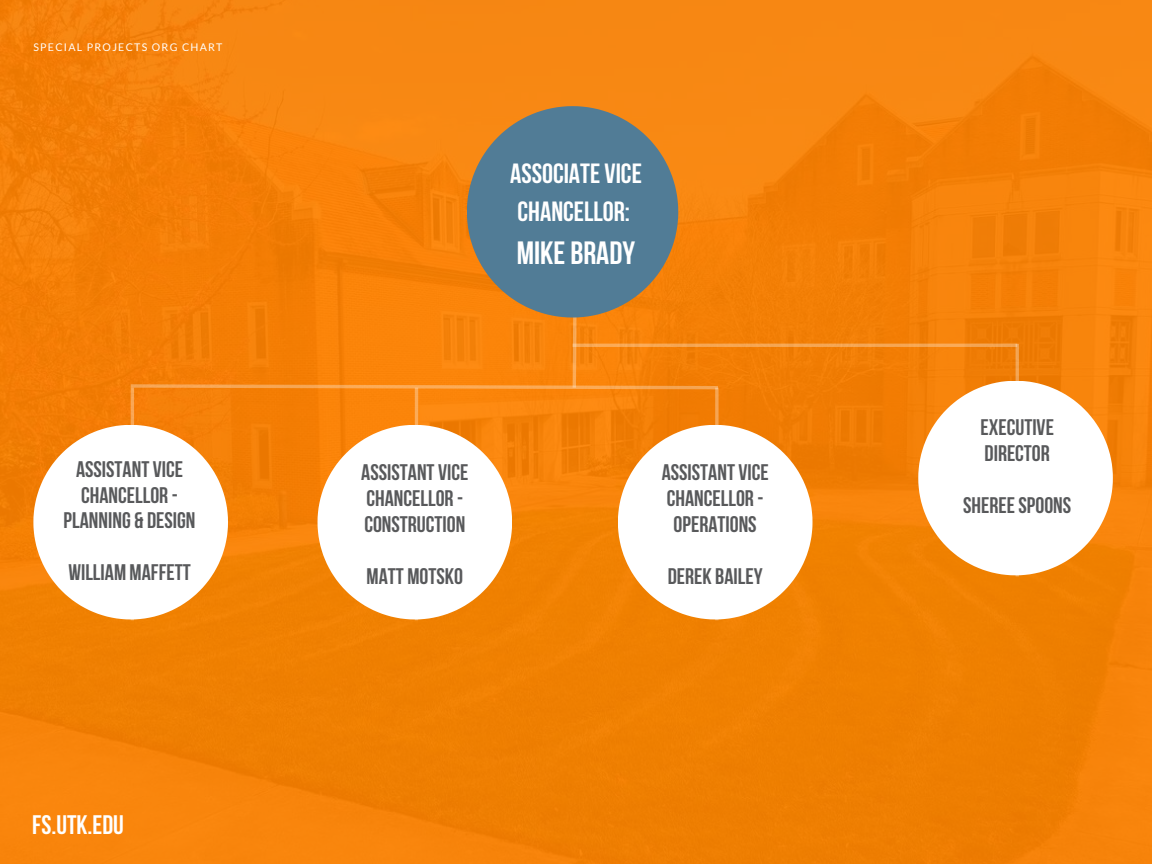
<style>
.page{position:relative;width:1152px;height:864px;background:#fff}
.page>*{position:absolute;margin:0;border:0;box-sizing:border-box;transform-origin:0 0}
.t1{font:700 32.1px "Bebas Neue";color:#fff}
.t2{font:700 27.75px/38.1px "Bebas Neue";color:#fff}
.t3{font:700 26.7px "Bebas Neue";color:#fff}
.t4{font:700 22.5px/25.8px "Bebas Neue";color:#58595b}
.t5{font:10.5px "Lato";letter-spacing:.12em;color:#fff}
</style>
<div class="page">
<img style="left:0;top:0;width:1152px;height:864px">
<hr style="left:131px;top:388px;width:3px;height:232px;background:#fff">
<svg style="left:467px;top:106px;width:211px;height:53px;background:#918063"></svg>
<hr style="left:415px;top:388px;width:3px;height:232px;background:#fff">
<svg style="left:318px;top:425px;width:194px;height:194px"></svg>
<svg style="left:33px;top:425px;width:195px;height:194px"></svg>
<svg style="left:715px;top:390px;width:4px;height:230px"></svg>
<svg style="left:618px;top:425px;width:195px;height:194px"></svg>
<hr style="left:1016px;top:344px;width:3px;height:232px;background:#fff">
<svg style="left:918px;top:381px;width:195px;height:194px"></svg>
<svg style="left:128px;top:159px;width:592px;height:231px;background:#d48026"></svg>
<hr style="left:573px;top:344px;width:444px;height:3px;background:#fff">
<p class="t5" style="left:33px;top:41px;width:191px">SPECIAL PROJECTS ORG CHART</p>
<h2 class="t4" style="left:64px;top:458px;width:133px;text-align:center">ASSISTANT VICE<br>CHANCELLOR -<br>PLANNING &amp; DESIGN</h2>
<h2 class="t4" style="left:68px;top:562px;width:124px">WILLIAM MAFFETT</h2>
<p class="t3" style="left:32px;top:814px;width:93px">FS.UTK.EDU</p>
<h2 class="t2" style="left:510px;top:157px;width:133px">ASSOCIATE VICE<br>CHANCELLOR:</h2>
<h2 class="t1" style="left:517px;top:240px;width:120px">MIKE BRADY</h2>
<h1 class="t4" style="left:361px;top:462px;width:109px">ASSISTANT VICE<br>CHANCELLOR -<br>CONSTRUCTION</h1>
<h2 class="t4" style="left:367px;top:565px;width:98px">MATT MOTSKO</h2>
<h2 class="t4" style="left:662px;top:462px;width:109px;text-align:center">ASSISTANT VICE<br>CHANCELLOR -<br>OPERATIONS</h2>
<h2 class="t4" style="left:668px;top:565px;width:96px">DEREK BAILEY</h2>
<h2 class="t4" style="left:981px;top:417px;width:75px">EXECUTIVE<br>DIRECTOR</h2>
<h2 class="t4" style="left:963px;top:494px;width:110px">SHEREESPOONS</h2>
</div>
